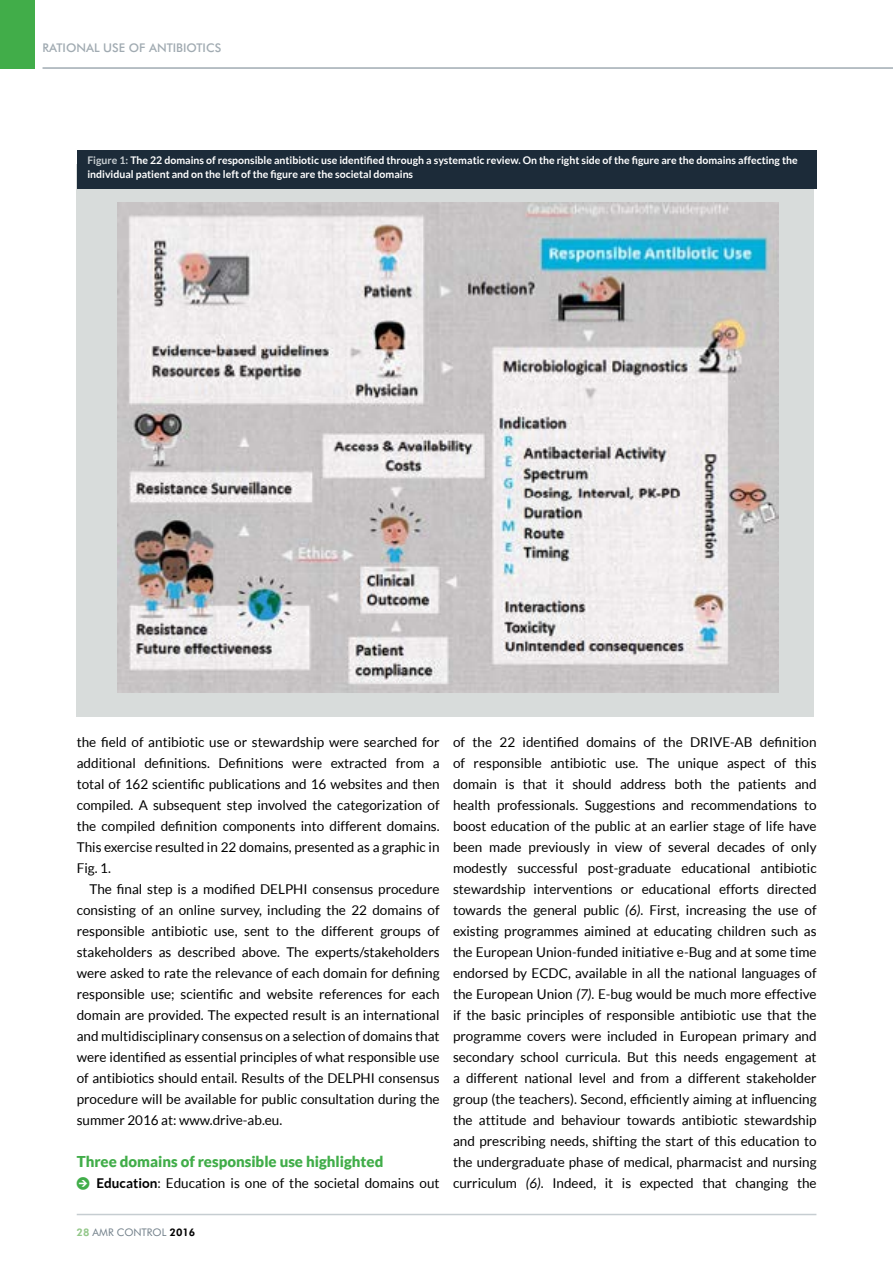
<style>
.page{position:relative;width:893px;height:1263px;background:#fff}
.page>*{position:absolute;margin:0;border:0;box-sizing:border-box;transform-origin:0 0}
.t1{font:900 15px "Lato";color:#41ad49}
.t2{font:13.5px/21px "Lato";color:#000;text-align:justify}
.t3{font:500 12px "Futura BT";color:#a1abb2}
.t4{font:700 10.5px/13.5px "Lato";color:#fff}
.t5{font:10.5px "Futura BT";color:#72808a}
.s1{color:#c6cdd1}
.s2{font-family:"Arrowstfb";color:#41ad49}
.s3{font-weight:700}
.s4{font-style:italic}
.s5{font-weight:800;color:#93c789}
.s6{font-weight:800;color:#000}
</style>
<div class="page">
<div style="left:0;top:0;width:34px;height:69px;background:#41ad49"></div>
<hr style="left:43px;top:67px;width:850px;height:2px;background:#a1abb2">
<hr style="left:77px;top:1214px;width:739px;height:1px;background:#c6cdd1">
<div style="left:77px;top:164px;width:737px;height:552px;background:#d8dcdb"></div>
<div style="left:77px;top:150px;width:740px;height:38px;background:#1c2b39"></div>
<img style="left:118px;top:202px;width:660px;height:491px">
<p class="t3" style="left:43px;top:40px;width:180px">RATIONAL USE OF ANTIBIOTICS</p>
<p class="t4" style="left:87px;top:153px;width:712px"><span class="s1">Figure 1:</span> The 22 domains of responsible antibiotic use identified through a systematic review. On the right side of the figure are the domains affecting the individual patient and on the left of the figure are the societal domains</p>
<p class="t2" style="left:77px;top:732px;width:364px">the field of antibiotic use or stewardship were searched for additional definitions. Definitions were extracted from a total of 162 scientific publications and 16 websites and then compiled. A subsequent step involved the categorization of the compiled definition components into different domains.<br>This exercise resulted in 22 domains, presented as a graphic in Fig. 1.</p>
<p class="t2" style="left:77px;top:879px;width:364px;text-indent:13px">The final step is a modified DELPHI consensus procedure consisting of an online survey, including the 22 domains of responsible antibiotic use, sent to the different groups of stakeholders as described above. The experts/stakeholders were asked to rate the relevance of each domain for defining responsible use; scientific and website references for each domain are provided. The expected result is an international and multidisciplinary consensus on a selection of domains that were identified as essential principles of what responsible use of antibiotics should entail. Results of the DELPHI consensus procedure will be available for public consultation during the summer 2016 at: www.drive-ab.eu.</p>
<p class="t1" style="left:77px;top:1153px;width:308px">Three domains of responsible use highlighted</p>
<p class="t2" style="left:77px;top:1173px;width:364px"><span class="s2">J</span> <span class="s3">Education</span>: Education is one of the societal domains out</p>
<p class="t2" style="left:453px;top:732px;width:365px">of the 22 identified domains of the DRIVE-AB definition of responsible antibiotic use. The unique aspect of this domain is that it should address both the patients and health professionals. Suggestions and recommendations to boost education of the public at an earlier stage of life have been made previously in view of several decades of only modestly successful post-graduate educational antibiotic stewardship interventions or educational efforts directed towards the general public <span class="s4">(6)</span>. First, increasing the use of existing programmes aimined at educating children such as the European Union-funded initiative e-Bug and at some time endorsed by ECDC, available in all the national languages of the European Union <span class="s4">(7)</span>. E-bug would be much more effective if the basic principles of responsible antibiotic use that the programme covers were included in European primary and secondary school curricula. But this needs engagement at a different national level and from a different stakeholder group (the teachers). Second, efficiently aiming at influencing the attitude and behaviour towards antibiotic stewardship and prescribing needs, shifting the start of this education to the undergraduate phase of medical, pharmacist and nursing curriculum <span class="s4">(6)</span>. Indeed, it is expected that changing the</p>
<p class="t5" style="left:77px;top:1226px;width:120px"><span class="s5">28</span> AMR CONTROL <span class="s6">2016</span></p>
</div>
